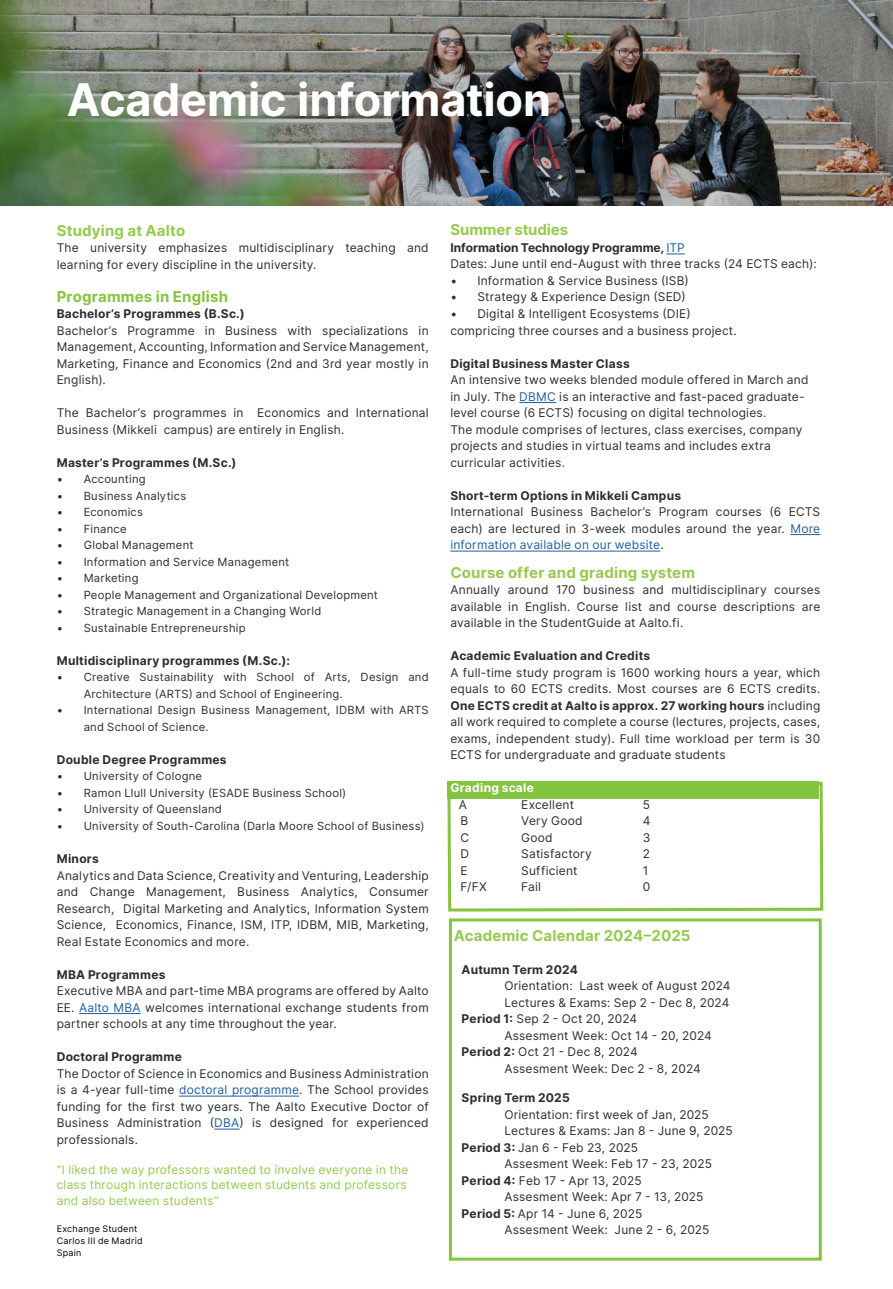
<style>
.page{position:relative;width:893px;height:1289px;background:#fff}
.page>*{position:absolute;margin:0;border:0;box-sizing:border-box;transform-origin:0 0}
.t1{font:700 45px "Inter";letter-spacing:-.005em;color:#fff}
.t2{font:700 15px "Inter";letter-spacing:.01em;color:#96ca4f}
.t3{font:700 15px "Inter";letter-spacing:.015em;color:#85c441}
.t4{font:12px/16.5px "Inter";letter-spacing:.02em;color:#2c2d2e;text-align:justify}
.t5{font:700 12px "Inter";letter-spacing:.02em;color:#2c2d2e}
.t6{font:12px/14.4px "Inter";letter-spacing:.02em;color:#96ca4f}
.t7{font:700 12px "Inter";letter-spacing:.02em;color:#fff}
.t8{font:11.25px/16.5px "Inter";letter-spacing:.02em;color:#2c2d2e}
.t9{font:9px/12px "Inter";letter-spacing:.03em;color:#000}
.s1{color:#215e9e}
.s2{font-weight:700}
</style>
<div class="page">
<img style="left:0;top:0;width:893px;height:206px">
<div style="left:449px;top:918px;width:373px;height:342px;border:3px solid #85c441"></div>
<svg style="left:447px;top:781px;width:377px;height:131px"></svg>
<div style="left:447px;top:781px;width:372px;height:17px;background:#85c441"></div>
<hr style="left:79px;top:1013px;width:62px;height:1px;background:#215e9e">
<hr style="left:179px;top:1095px;width:120px;height:1px;background:#215e9e">
<svg style="left:214px;top:1128px;width:25px;height:1px"></svg>
<svg style="left:666px;top:253px;width:19px;height:1px"></svg>
<hr style="left:519px;top:402px;width:37px;height:1px;background:#215e9e">
<hr style="left:790px;top:534px;width:30px;height:1px;background:#215e9e">
<hr style="left:450px;top:550px;width:210px;height:1px;background:#215e9e">
<h1 class="t1" style="left:67px;top:66px;width:486px">Academic information</h1>
<p class="t2" style="left:57px;top:219px;width:130px">Studying at Aalto</p>
<p class="t4" style="left:57px;top:239px;width:374px">The university emphasizes multidisciplinary teaching and learning for every discipline in the university.</p>
<p class="t3" style="left:57px;top:285px;width:173px">Programmes in English</p>
<p class="t5" style="left:57px;top:305px;width:190px">Bachelor’s Programmes (B.Sc.)</p>
<p class="t4" style="left:57px;top:322px;width:374px">Bachelor’s Programme in Business with specializations in Management, Accounting, Information and Service Management, Marketing, Finance and Economics (2nd and 3rd year mostly in English).</p>
<p class="t4" style="left:57px;top:404px;width:374px">The Bachelor’s programmes in Economics and International<br>Business (Mikkeli campus) are entirely in English.</p>
<p class="t5" style="left:57px;top:453px;width:181px">Master’s Programmes (M.Sc.)</p>
<p class="t8" style="left:57px;top:470px;width:90px">• Accounting</p>
<p class="t8" style="left:57px;top:487px;width:131px">• Business Analytics</p>
<p class="t8" style="left:57px;top:503px;width:88px">• Economics</p>
<p class="t8" style="left:57px;top:520px;width:71px">• Finance</p>
<p class="t8" style="left:57px;top:536px;width:138px">• Global Management</p>
<p class="t8" style="left:57px;top:553px;width:234px">• Information and Service Management</p>
<p class="t8" style="left:57px;top:569px;width:83px">• Marketing</p>
<p class="t8" style="left:57px;top:586px;width:323px">• People Management and Organizational Development</p>
<p class="t8" style="left:57px;top:603px;width:266px">• Strategic Management in a Changing World</p>
<p class="t8" style="left:57px;top:619px;width:191px">• Sustainable Entrepreneurship</p>
<p class="t5" style="left:57px;top:651px;width:235px">Multidisciplinary programmes (M.Sc.):</p>
<p class="t8" style="left:84px;top:668px;width:347px;text-indent:-27px">• Creative Sustainability with School of Arts, Design and<br>Architecture (ARTS) and School of Engineering.</p>
<p class="t8" style="left:84px;top:701px;width:347px;text-indent:-27px">• International Design Business Management, IDBM with ARTS and School of Science.</p>
<p class="t5" style="left:57px;top:750px;width:171px">Double Degree Programmes</p>
<p class="t8" style="left:57px;top:767px;width:147px">• University of Cologne</p>
<p class="t8" style="left:57px;top:784px;width:291px">• Ramon Llull University (ESADE Business School)</p>
<p class="t8" style="left:57px;top:800px;width:167px">• University of Queensland</p>
<p class="t8" style="left:57px;top:817px;width:369px">• University of South-Carolina (Darla Moore School of Business)</p>
<p class="t5" style="left:57px;top:849px;width:44px">Minors</p>
<p class="t4" style="left:57px;top:866px;width:374px">Analytics and Data Science, Creativity and Venturing, Leadership and Change Management, Business Analytics, Consumer Research, Digital Marketing and Analytics, Information System Science, Economics, Finance, ISM, ITP, IDBM, MIB, Marketing, Real Estate Economics and more.</p>
<p class="t5" style="left:57px;top:965px;width:110px">MBA Programmes</p>
<p class="t4" style="left:57px;top:982px;width:374px">Executive MBA and part-time MBA programs are offered by Aalto EE. <span class="s1">Aalto MBA</span> welcomes international exchange students from partner schools at any time throughout the year.</p>
<p class="t5" style="left:57px;top:1047px;width:127px">Doctoral Programme</p>
<p class="t4" style="left:57px;top:1064px;width:374px">The Doctor of Science in Economics and Business Administration is a 4-year full-time <span class="s1">doctoral programme</span>. The School provides funding for the first two years. The Aalto Executive Doctor of Business Administration (<span class="s1">DBA</span>) is designed for experienced professionals.</p>
<p class="t6" style="left:57px;top:1162px;width:353px">“I liked the way professors wanted to involve everyone in the class through interactions between students and professors</p>
<p class="t6" style="left:57px;top:1192px;width:163px">and also between students”</p>
<p class="t9" style="left:57px;top:1222px;width:87px">Exchange Student<br>Carlos III de Madrid<br>Spain</p>
<p class="t2" style="left:450px;top:219px;width:119px">Summer studies</p>
<p class="t4" style="left:450px;top:239px;width:368px"><span class="s2">Information Technology Programme,</span> <span class="s1">ITP<br></span>Dates: June until end-August with three tracks (24 ECTS each):</p>
<p class="t4" style="left:450px;top:272px;width:240px">• Information &amp; Service Business (ISB)</p>
<p class="t4" style="left:450px;top:288px;width:237px">• Strategy &amp; Experience Design (SED)</p>
<p class="t4" style="left:450px;top:305px;width:288px">• Digital &amp; Intelligent Ecosystems (DIE) compricing three courses and a business project.</p>
<p class="t5" style="left:450px;top:354px;width:181px">Digital Business Master Class</p>
<p class="t4" style="left:450px;top:371px;width:360px;text-align:left">An intensive two weeks blended module offered in March and in July. The <span class="s1">DBMC</span> is an interactive and fast-paced graduate&shy;level course (6 ECTS) focusing on digital technologies.<br>The module comprises of lectures, class exercises, company projects and studies in virtual teams and includes extra curricular activities.</p>
<p class="t5" style="left:450px;top:486px;width:232px">Short-term Options in Mikkeli Campus</p>
<p class="t4" style="left:450px;top:503px;width:371px">International Business Bachelor’s Program courses (6 ECTS each) are lectured in 3-week modules around the year. <span class="s1">More information available on our website</span>.</p>
<p class="t2" style="left:450px;top:561px;width:246px">Course offer and grading system</p>
<p class="t4" style="left:450px;top:581px;width:371px">Annually around 170 business and multidisciplinary courses available in English. Course list and course descriptions are available in the StudentGuide at Aalto.fi.</p>
<p class="t5" style="left:450px;top:646px;width:201px">Academic Evaluation and Credits</p>
<p class="t4" style="left:450px;top:663px;width:371px">A full-time study program is 1600 working hours a year, which equals to 60 ECTS credits. Most courses are 6 ECTS credits.<br><span class="s2">One ECTS credit at Aalto is approx. 27 working hours</span> including all work required to complete a course (lectures, projects, cases, exams, independent study). Full time workload per term is 30<br>ECTS for undergraduate and graduate students</p>
<p class="t7" style="left:450px;top:778px;width:85px">Grading scale</p>
<p class="t4" style="left:459px;top:795px;width:10px">A</p>
<p class="t4" style="left:521px;top:795px;width:54px">Excellent</p>
<p class="t4" style="left:643px;top:795px;width:9px">5</p>
<p class="t4" style="left:460px;top:812px;width:9px">B</p>
<p class="t4" style="left:521px;top:812px;width:63px">Very Good</p>
<p class="t4" style="left:643px;top:812px;width:9px">4</p>
<p class="t4" style="left:460px;top:828px;width:10px">C</p>
<p class="t4" style="left:521px;top:828px;width:33px">Good</p>
<p class="t4" style="left:643px;top:828px;width:9px">3</p>
<p class="t4" style="left:460px;top:845px;width:10px">D</p>
<p class="t4" style="left:521px;top:845px;width:72px">Satisfactory</p>
<p class="t4" style="left:643px;top:845px;width:9px">2</p>
<p class="t4" style="left:460px;top:861px;width:9px">E</p>
<p class="t4" style="left:521px;top:861px;width:58px">Sufficient</p>
<p class="t4" style="left:643px;top:861px;width:7px">1</p>
<p class="t4" style="left:460px;top:878px;width:28px">F/FX</p>
<p class="t4" style="left:521px;top:878px;width:21px">Fail</p>
<p class="t4" style="left:643px;top:878px;width:9px">0</p>
<p class="t2" style="left:454px;top:924px;width:238px">Academic Calendar 2024–2025</p>
<p class="t5" style="left:462px;top:960px;width:118px">Autumn Term 2024</p>
<p class="t4" style="left:504px;top:977px;width:228px">Orientation: Last week of August 2024</p>
<p class="t4" style="left:504px;top:993px;width:227px">Lectures &amp; Exams: Sep 2 - Dec 8, 2024</p>
<p class="t4" style="left:462px;top:1010px;width:177px"><span class="s2">Period 1:</span> Sep 2 - Oct 20, 2024</p>
<p class="t4" style="left:504px;top:1026px;width:209px">Assesment Week: Oct 14 - 20, 2024</p>
<p class="t4" style="left:462px;top:1043px;width:178px"><span class="s2">Period 2:</span> Oct 21 - Dec 8, 2024</p>
<p class="t4" style="left:504px;top:1059px;width:198px">Assesment Week: Dec 2 - 8, 2024</p>
<p class="t5" style="left:462px;top:1088px;width:110px">Spring Term 2025</p>
<p class="t4" style="left:504px;top:1105px;width:206px">Orientation: first week of Jan, 2025</p>
<p class="t4" style="left:504px;top:1122px;width:230px">Lectures &amp; Exams: Jan 8 - June 9, 2025</p>
<p class="t4" style="left:462px;top:1138px;width:178px"><span class="s2">Period 3:</span> Jan 6 - Feb 23, 2025</p>
<p class="t4" style="left:504px;top:1155px;width:209px">Assesment Week: Feb 17 - 23, 2025</p>
<p class="t4" style="left:462px;top:1171px;width:181px"><span class="s2">Period 4:</span> Feb 17 - Apr 13, 2025</p>
<p class="t4" style="left:504px;top:1188px;width:201px">Assesment Week: Apr 7 - 13, 2025</p>
<p class="t4" style="left:462px;top:1204px;width:182px"><span class="s2">Period 5:</span> Apr 14 - June 6, 2025</p>
<p class="t4" style="left:504px;top:1221px;width:207px">Assesment Week: June 2 - 6, 2025</p>
</div>
